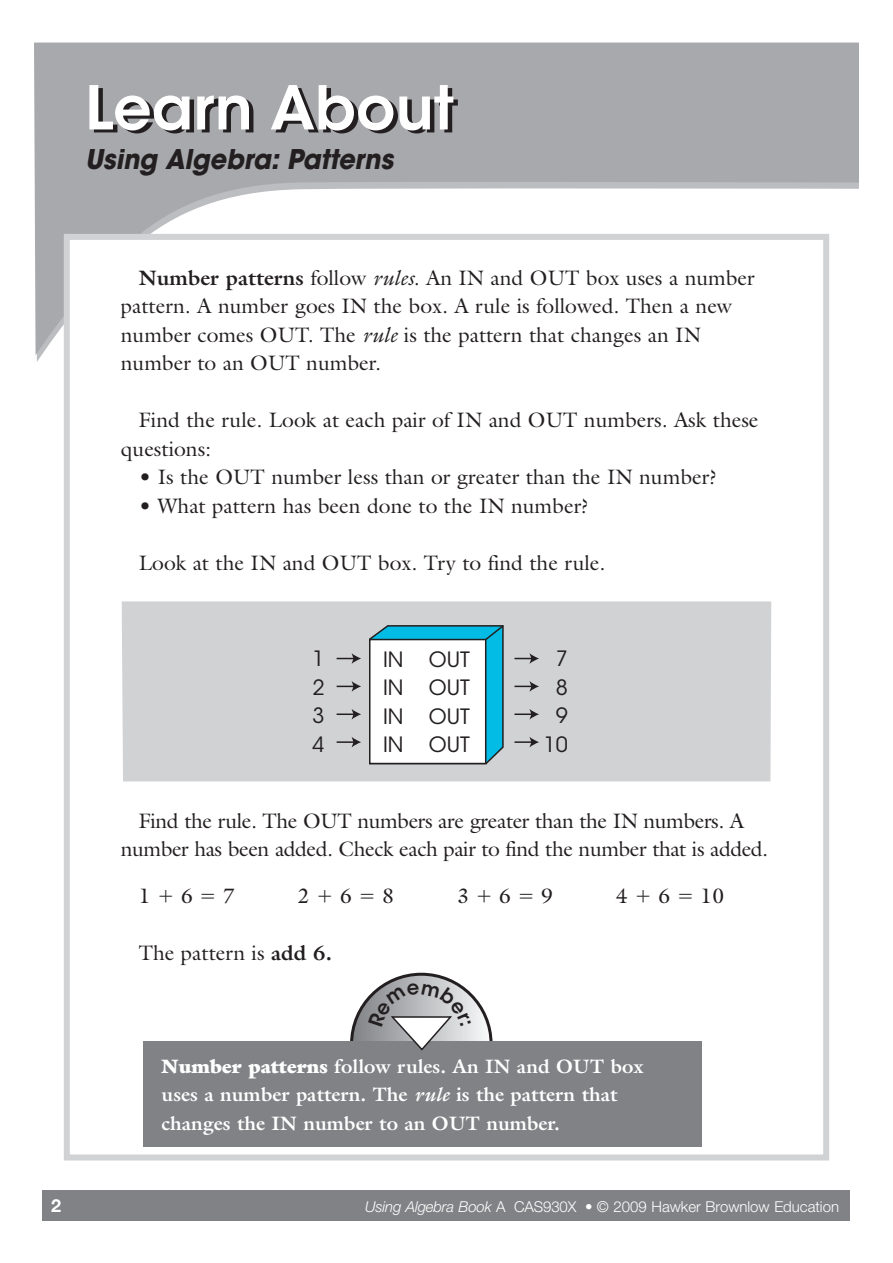
<style>
.page{position:relative;width:893px;height:1263px;background:#fff}
.page>*{position:absolute;margin:0;border:0;box-sizing:border-box;transform-origin:0 0}
.t1{font:600 60px "ITC Avant Garde Std";color:#231f20}
.t2{font:italic 700 27px "ITC Avant Garde Std";color:#231f20;scale:.95 1}
.t3{font:21px/28.5px "Galliard Std";color:#231f20}
.t4{font:21px/28.5px "Galliard Std";letter-spacing:-.02em;color:#231f20;text-align:center}
.t5{font:21px/28.5px "ITC Avant Garde Std";color:#231f20;text-align:justify}
.t6{font:700 19.5px/28.5px "Galliard Std";color:#fff}
.t7{font:700 18px "Helvetica Neue LT Std";color:#fff}
.t8{font:300 15px "Helvetica Neue LT Std";color:#fff}
.s1{font-weight:700}
.s2{font-style:italic}
.s3{font-weight:900}
</style>
<div class="page">
<svg style="left:34px;top:43px;width:825px;height:312px;fill:#a8a9ad"></svg>
<div style="left:43px;top:1190px;width:807px;height:30px;background:#808285"></div>
<div style="left:67px;top:237px;width:759px;height:920px;background:#fff"></div>
<div style="left:122px;top:601px;width:649px;height:180px;background:#d1d2d4"></div>
<div style="left:64px;top:234px;width:765px;height:926px;border:6px solid #d1d2d4"></div>
<svg style="left:337px;top:653px;width:24px;height:11px"></svg>
<svg style="left:337px;top:681px;width:24px;height:11px"></svg>
<svg style="left:337px;top:709px;width:24px;height:11px"></svg>
<svg style="left:337px;top:737px;width:24px;height:10px"></svg>
<svg style="left:514px;top:653px;width:25px;height:11px"></svg>
<svg style="left:514px;top:681px;width:25px;height:11px"></svg>
<svg style="left:514px;top:709px;width:25px;height:11px"></svg>
<svg style="left:514px;top:737px;width:25px;height:10px"></svg>
<svg style="left:368px;top:624px;width:137px;height:142px"></svg>
<svg style="left:352px;top:974px;width:139px;height:140px"></svg>
<div style="left:144px;top:1042px;width:558px;height:105px;background:#808285"></div>
<svg style="left:368px;top:983px;width:103px;height:68px"></svg>
<p class="t1" style="left:90px;top:88px;width:370px">Learn About</p>
<p class="t2" style="left:85px;top:149px;width:326px">Using Algebra: Patterns</p>
<p class="t3" style="left:121px;top:266px;width:635px;text-indent:18px"><span class="s1">Number patterns</span> follow <span class="s2">rules</span>. An IN and OUT box uses a number pattern. A number goes IN the box. A rule is followed. Then a new number comes OUT. The <span class="s2">rule</span> is the pattern that changes an IN number to an OUT number.</p>
<p class="t3" style="left:121px;top:408px;width:639px;text-indent:18px">Find the rule. Look at each pair of IN and OUT numbers. Ask these questions:</p>
<p class="t3" style="left:139px;top:465px;width:580px">• Is the OUT number less than or greater than the IN number?</p>
<p class="t3" style="left:139px;top:494px;width:451px">• What pattern has been done to the IN number?</p>
<p class="t3" style="left:139px;top:551px;width:468px">Look at the IN and OUT box. Try to find the rule.</p>
<p class="t5" style="left:312px;top:646px;width:14px">1<br>2<br>3<br>4</p>
<p class="t5" style="left:544px;top:646px;width:26px;text-align:center">7<br>8<br>9<br>10</p>
<p class="t5" style="left:429px;top:647px;width:42px">OUT OUT OUT OUT</p>
<p class="t5" style="left:383px;top:647px;width:22px">IN IN IN IN</p>
<p class="t4" style="left:121px;top:809px;width:649px">Find the rule. The OUT numbers are greater than the IN numbers. A number has been added. Check each pair to find the number that is added.</p>
<p class="t3" style="left:139px;top:884px;width:13px">1</p>
<p class="t3" style="left:181px;top:884px;width:13px">6</p>
<p class="t3" style="left:223px;top:884px;width:13px">7</p>
<p class="t3" style="left:298px;top:884px;width:13px">2</p>
<p class="t3" style="left:340px;top:884px;width:13px">6</p>
<p class="t3" style="left:382px;top:884px;width:13px">8</p>
<p class="t3" style="left:457px;top:884px;width:13px">3</p>
<p class="t3" style="left:499px;top:884px;width:13px">6</p>
<p class="t3" style="left:541px;top:884px;width:13px">9</p>
<p class="t3" style="left:616px;top:884px;width:13px">4</p>
<p class="t3" style="left:658px;top:884px;width:13px">6</p>
<p class="t3" style="left:701px;top:884px;width:25px">10</p>
<p class="t3" style="left:139px;top:941px;width:195px">The pattern is <span class="s1">add 6.</span></p>
<p class="t6" style="left:162px;top:1054px;width:484px"><span class="s3">Number patterns</span> follow rules. An IN and OUT box uses a number pattern. The <span class="s2">rule</span> is the pattern that changes the IN number to an OUT number.</p>
<p class="t7" style="left:51px;top:1199px;width:12px">2</p>
<p class="t8" style="left:365px;top:1201px;width:475px"><span class="s2">Using Algebra Book</span> A CAS930X • © 2009 Hawker Brownlow Education</p>
</div>
